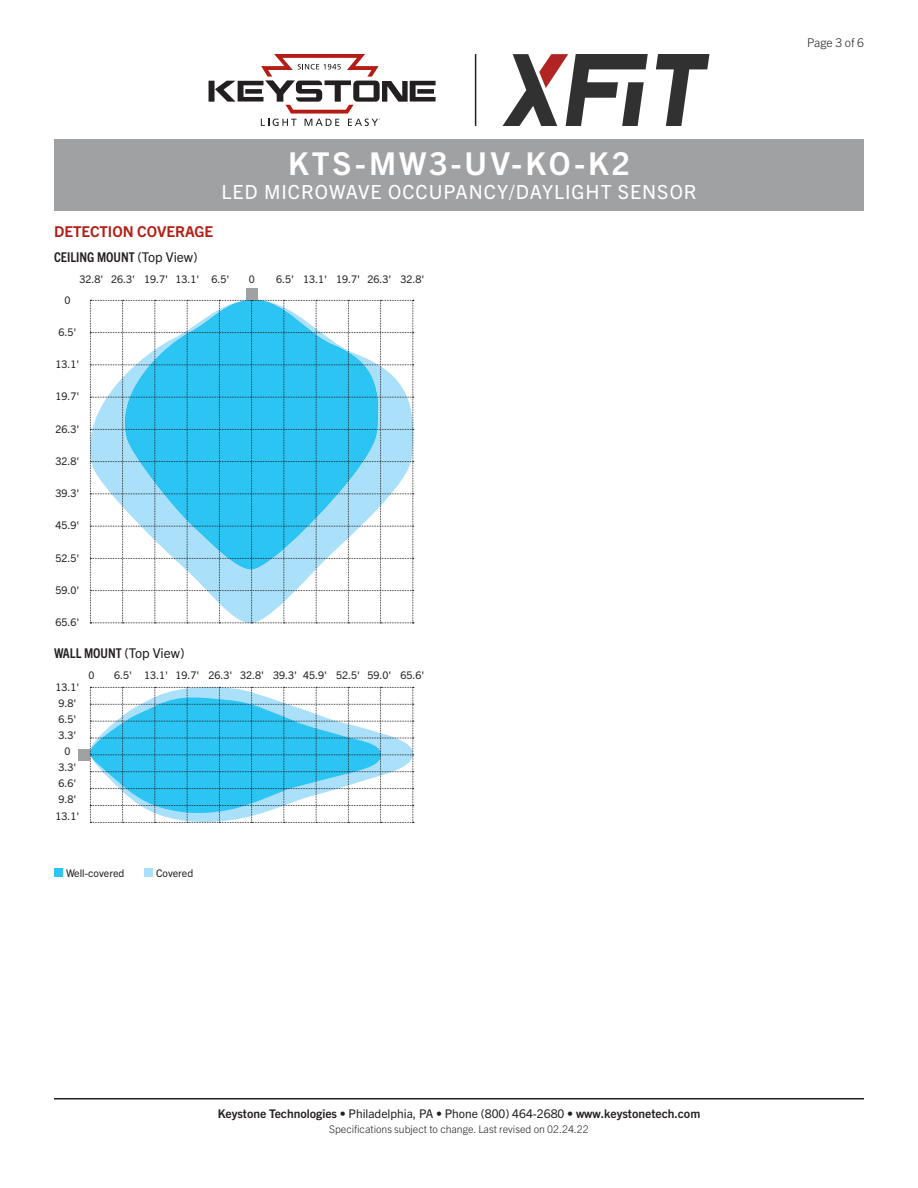
<style>
.page{position:relative;width:918px;height:1188px;background:#fff}
.page>*{position:absolute;margin:0;border:0;box-sizing:border-box;transform-origin:0 0}
.Title_Instruction{font:700 31.5px "Trade Gothic Next LT Pro";letter-spacing:.1em;color:#fff}
.SubTitle{font:19.5px "Trade Gothic Next LT Pro";letter-spacing:.05em;color:#fff}
.Heading_01{font:700 15px "Trade Gothic Next LT Pro";color:#b41d15}
.Heading_02{font:700 condensed 13.5px "Trade Gothic Next LT Pro";color:#231f20}
.t1{font:700 12px "Trade Gothic Next LT Pro";color:#231f20}
.Page{font:300 12px "Trade Gothic Next LT Pro";color:#231f20}
.Art_Callout_Right{font:10.5px "Trade Gothic Next LT Pro";color:#231f20}
.Art_Callout{font:10.5px "Trade Gothic Next LT Pro";color:#231f20}
.Rev{font:300 10.5px "Trade Gothic Next LT Pro";color:#231f20}
.Art_Callout_Left{font:10.5px "Trade Gothic Next LT Pro";color:#231f20}
.s1{font-weight:400;font-stretch:normal}
.s2{font-weight:400}
</style>
<div class="page">
<hr style="left:54px;top:1098px;width:810px;height:2px;background:#231f20">
<div style="left:54px;top:868px;width:9px;height:10px;background:#2bc4f3"></div>
<div style="left:144px;top:868px;width:9px;height:10px;background:#aae0f9"></div>
<svg style="left:90px;top:300px;width:324px;height:323px"></svg>
<div style="left:246px;top:288px;width:12px;height:12px;background:#a0a1a3"></div>
<div style="left:54px;top:140px;width:810px;height:72px;background:#a0a1a3"></div>
<hr style="left:475px;top:54px;width:1px;height:72px;background:#231f20">
<svg style="left:209px;top:54px;width:227px;height:72px"></svg>
<svg style="left:503px;top:54px;width:206px;height:72px"></svg>
<div style="left:78px;top:749px;width:12px;height:12px;background:#a0a1a3"></div>
<svg style="left:89px;top:687px;width:325px;height:136px"></svg>
<p class="Title_Instruction" style="left:288px;top:142px;width:343px">KTS-MW3-UV-KO-K2</p>
<p class="SubTitle" style="left:221px;top:178px;width:477px">LED MICROWAVE OCCUPANCY/DAYLIGHT SENSOR</p>
<p class="Heading_01" style="left:54px;top:221px;width:161px">DETECTION COVERAGE</p>
<p class="Heading_02" style="left:54px;top:248px;width:145px">CEILING MOUNT <span class="s1">(Top View)</span></p>
<p class="Art_Callout_Right" style="left:80px;top:271px;width:151px">32.8' 26.3' 19.7' 13.1' 6.5'</p>
<p class="Art_Callout_Right" style="left:249px;top:271px;width:8px">0</p>
<p class="Art_Callout_Right" style="left:276px;top:271px;width:150px">6.5' 13.1' 19.7' 26.3' 32.8'</p>
<p class="Art_Callout" style="left:64px;top:292px;width:8px">0</p>
<p class="Art_Callout" style="left:59px;top:325px;width:19px">6.5'</p>
<p class="Art_Callout" style="left:56px;top:357px;width:25px">13.1'</p>
<p class="Art_Callout" style="left:56px;top:389px;width:25px">19.7'</p>
<p class="Art_Callout" style="left:56px;top:421px;width:25px">26.3'</p>
<p class="Art_Callout" style="left:56px;top:454px;width:25px">32.8'</p>
<p class="Art_Callout" style="left:56px;top:486px;width:25px">39.3'</p>
<p class="Art_Callout" style="left:56px;top:518px;width:25px">45.9'</p>
<p class="Art_Callout" style="left:56px;top:550px;width:25px">52.5'</p>
<p class="Art_Callout" style="left:56px;top:583px;width:25px">59.0'</p>
<p class="Art_Callout" style="left:56px;top:615px;width:25px">65.6'</p>
<p class="Heading_02" style="left:54px;top:644px;width:132px">WALL MOUNT <span class="s1">(Top View)</span></p>
<p class="Art_Callout" style="left:56px;top:679px;width:25px">13.1'</p>
<p class="Art_Callout" style="left:59px;top:696px;width:19px">9.8'</p>
<p class="Art_Callout" style="left:59px;top:712px;width:19px">6.5'</p>
<p class="Art_Callout" style="left:59px;top:728px;width:19px">3.3'</p>
<p class="Art_Callout" style="left:64px;top:744px;width:8px">0</p>
<p class="Art_Callout" style="left:59px;top:760px;width:19px">3.3'</p>
<p class="Art_Callout" style="left:59px;top:776px;width:19px">6.6'</p>
<p class="Art_Callout" style="left:59px;top:792px;width:19px">9.8'</p>
<p class="Art_Callout" style="left:56px;top:808px;width:25px">13.1'</p>
<p class="Art_Callout_Right" style="left:88px;top:667px;width:8px">0</p>
<p class="Art_Callout_Right" style="left:114px;top:667px;width:312px">6.5' 13.1' 19.7' 26.3' 32.8' 39.3' 45.9' 52.5' 59.0' 65.6'</p>
<p class="Art_Callout_Left" style="left:66px;top:865px;width:60px">Well-covered</p>
<p class="Art_Callout_Left" style="left:156px;top:865px;width:39px">Covered</p>
<p class="t1" style="left:218px;top:1105px;width:484px">Keystone Technologies <span class="s2">• Philadelphia, PA • Phone (800) 464-2680 •</span> www.keystonetech.com</p>
<p class="Rev" style="left:329px;top:1122px;width:261px">Specifications subject to change. Last revised on 02.24.22</p>
<p class="Page" style="left:807px;top:34px;width:58px">Page 3 of 6</p>
</div>
